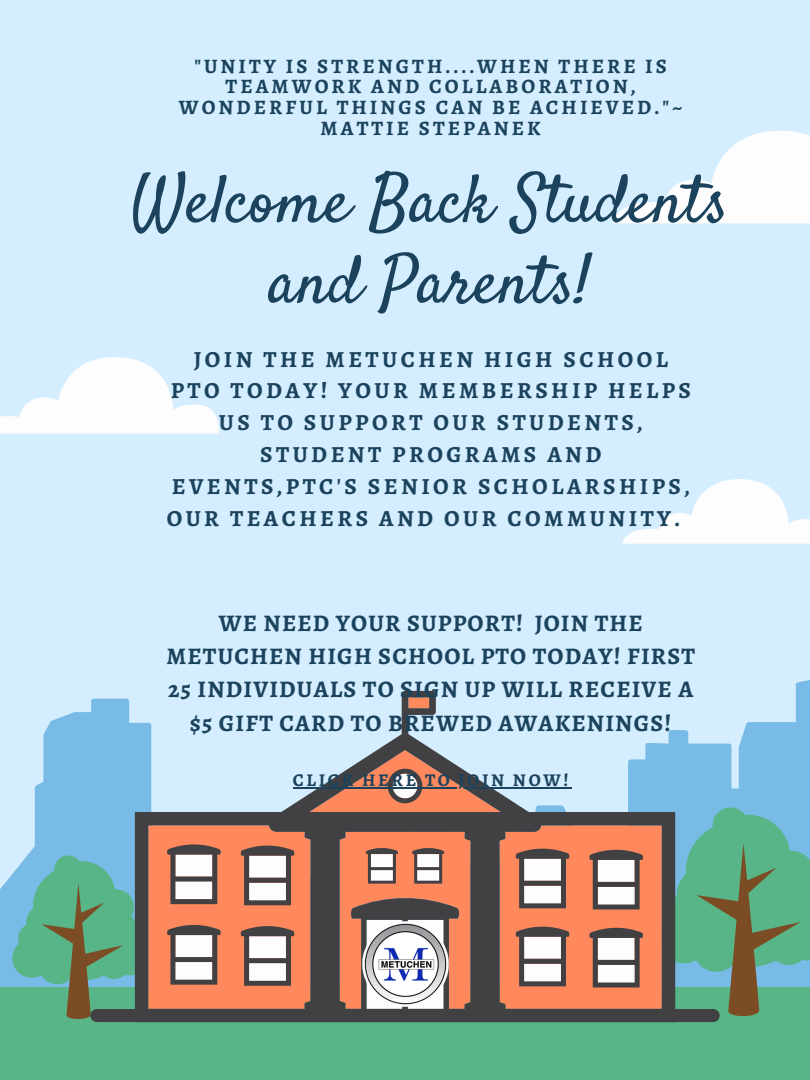
<style>
.page{position:relative;width:810px;height:1080px;background:#d5eeff}
.page>*{position:absolute;margin:0;border:0;box-sizing:border-box;transform-origin:0 0}
.t1{font:67.38px/80.8px "Satisfy";color:#1b435d;text-align:center}
.t2{font:700 23.75px/33.2px "Alegreya SC";letter-spacing:.05em;color:#1b435d;text-align:center}
.t3{font:700 23.06px/31.9px "Alegreya SC";letter-spacing:.15em;color:#1b435d;text-align:center}
.t4{font:700 20.5px/20.6px "Alegreya SC";letter-spacing:.15em;color:#1b435d;text-align:center}
.t5{font:700 17.94px "Alegreya SC";letter-spacing:.15em;color:#1b435d}
</style>
<div class="page">
<svg style="left:0;top:680px;width:810px;height:308px"></svg>
<div style="left:0;top:988px;width:810px;height:92px;background:#58b587"></div>
<svg style="left:12px;top:750px;width:798px;height:269px;background:#70ada4"></svg>
<svg style="left:91px;top:691px;width:628px;height:331px"></svg>
<svg style="left:612px;top:131px;width:198px;height:92px"></svg>
<svg style="left:0;top:357px;width:219px;height:76px"></svg>
<svg style="left:622px;top:479px;width:188px;height:64px"></svg>
<hr style="left:293px;top:787px;width:278px;height:1px;background:#1b435d">
<img style="left:362px;top:921px;width:86px;height:86px">
<p class="t4" style="left:179px;top:55px;width:505px">"UNITY IS STRENGTH....WHEN THERE IS<br>TEAMWORK AND COLLABORATION,<br>WONDERFUL THINGS CAN BE ACHIEVED."~<br>MATTIE STEPANEK</p>
<p class="t1" style="left:131px;top:166px;width:599px">Welcome Back Students and Parents!</p>
<p class="t3" style="left:167px;top:343px;width:526px">JOIN THE METUCHEN HIGH SCHOOL<br>PTO TODAY! YOUR MEMBERSHIP HELPS<br>US TO SUPPORT OUR STUDENTS,<br>STUDENT PROGRAMS AND<br>EVENTS,PTC'S SENIOR SCHOLARSHIPS,<br>OUR TEACHERS AND OUR COMMUNITY.</p>
<p class="t2" style="left:166px;top:606px;width:530px">WE NEED YOUR SUPPORT! JOIN THE METUCHEN HIGH SCHOOL PTO TODAY! FIRST 25 INDIVIDUALS TO SIGN UP WILL RECEIVE A $5 GIFT CARD TO BREWED AWAKENINGS!</p>
<p class="t5" style="left:293px;top:768px;width:277px">CLICK HERE TO JOIN NOW!</p>
</div>
